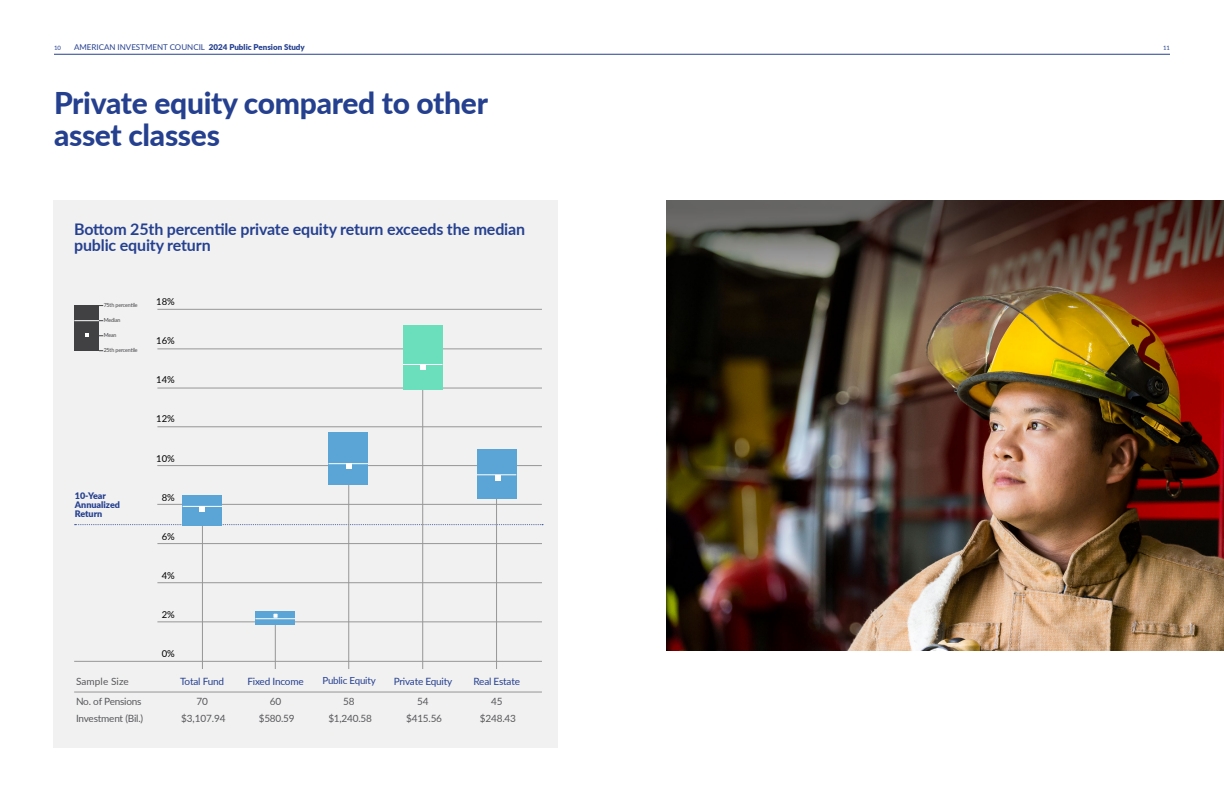
<style>
.page{position:relative;width:1224px;height:792px;background:#fff}
.page>*{position:absolute;margin:0;border:0;box-sizing:border-box;transform-origin:0 0}
.t1{font:800 30px/32px "Lato";letter-spacing:-.01em;color:#25408f}
.chart_headline{font:700 16px/16px "Lato";letter-spacing:-.01em;color:#25408f}
.t2{font:10px "Lato";letter-spacing:-.02em;color:#58595b}
.chart_categories{font:10px "Lato";letter-spacing:-.02em;color:#25408f}
.t3{font:10px "Lato";letter-spacing:.01em;color:#58595b}
.chart_categories-2{font:9.8px "Lato";letter-spacing:-.02em;color:#25408f}
.chart_numbers{font:9.5px "Lato";letter-spacing:.01em;color:#000}
.t4{font:900 9px/9px "Lato";color:#25408f}
.t5{font:8px "Lato";color:#25408f}
.t6{font:6px "Lato";color:#25408f}
.t7{font:5.6px "Lato";letter-spacing:-.02em;color:#414042;scale:.95 1}
.s1{font-weight:900}
</style>
<div class="page">
<div style="left:53px;top:200px;width:505px;height:548px;background:#f1f1f2"></div>
<img style="left:666px;top:200px;width:558px;height:451px">
<hr style="left:157px;top:622px;width:385px;height:1px;background:#969696">
<hr style="left:157px;top:583px;width:385px;height:1px;background:#969696">
<hr style="left:157px;top:543px;width:385px;height:1px;background:#969696">
<hr style="left:157px;top:504px;width:385px;height:1px;background:#969696">
<hr style="left:157px;top:465px;width:385px;height:1px;background:#969696">
<hr style="left:202px;top:524px;width:1px;height:145px;background:#969696">
<hr style="left:275px;top:618px;width:1px;height:51px;background:#969696">
<hr style="left:74px;top:661px;width:468px;height:1px;background:#969696">
<div style="left:256px;top:611px;width:39px;height:13px;background:#5aa5d6"></div>
<hr style="left:74px;top:692px;width:468px;height:1px;background:#969696">
<svg style="left:273px;top:613px;width:5px;height:5px"></svg>
<div style="left:74px;top:305px;width:25px;height:46px;background:#414042"></div>
<svg style="left:85px;top:333px;width:4px;height:3px"></svg>
<svg style="left:74px;top:320px;width:29px;height:2px"></svg>
<hr style="left:157px;top:427px;width:385px;height:1px;background:#969696">
<hr style="left:157px;top:388px;width:385px;height:1px;background:#969696">
<hr style="left:157px;top:349px;width:385px;height:1px;background:#969696">
<svg style="left:75px;top:524px;width:468px;height:1px"></svg>
<div style="left:183px;top:495px;width:39px;height:31px;background:#5aa5d6"></div>
<hr style="left:183px;top:506px;width:39px;height:1px;background:#fff">
<svg style="left:200px;top:507px;width:5px;height:5px"></svg>
<hr style="left:349px;top:472px;width:1px;height:197px;background:#969696">
<hr style="left:422px;top:390px;width:1px;height:279px;background:#969696">
<hr style="left:496px;top:499px;width:1px;height:170px;background:#969696">
<div style="left:328px;top:432px;width:40px;height:53px;background:#5aa5d6"></div>
<div style="left:477px;top:450px;width:39px;height:49px;background:#5aa5d6"></div>
<hr style="left:328px;top:463px;width:40px;height:1px;background:#fff">
<hr style="left:477px;top:474px;width:39px;height:1px;background:#fff">
<svg style="left:346px;top:464px;width:5px;height:5px"></svg>
<svg style="left:495px;top:475px;width:5px;height:5px"></svg>
<div style="left:403px;top:325px;width:40px;height:65px;background:#6bdebc"></div>
<hr style="left:403px;top:364px;width:39px;height:1px;background:#fff">
<svg style="left:421px;top:365px;width:5px;height:5px"></svg>
<hr style="left:157px;top:309px;width:385px;height:1px;background:#969696">
<hr style="left:255px;top:618px;width:40px;height:1px;background:#fff">
<hr style="left:54px;top:54px;width:1116px;height:1px;background:#25408f">
<p class="t6" style="left:54px;top:44px;width:8px">10</p>
<p class="t5" style="left:74px;top:42px;width:232px">AMERICAN INVESTMENT COUNCIL <span class="s1">2024 Public Pension Study</span></p>
<p class="t6" style="left:1163px;top:44px;width:8px">11</p>
<p class="t1" style="left:54px;top:86px;width:436px">Private equity compared to other asset classes</p>
<p class="chart_headline" style="left:74px;top:220px;width:453px">Bottom 25th percentile private equity return exceeds the median public equity return</p>
<p class="t7" style="left:104px;top:301px;width:37px">75th percentile</p>
<p class="t7" style="left:104px;top:316px;width:19px">Median</p>
<p class="t7" style="left:104px;top:331px;width:15px">Mean</p>
<p class="t7" style="left:104px;top:346px;width:37px">25th percentile</p>
<p class="t4" style="left:75px;top:491px;width:47px">10-Year<br>Annualized<br>Return</p>
<p class="t3" style="left:76px;top:674px;width:54px">Sample Size</p>
<p class="t2" style="left:76px;top:695px;width:67px">No. of Pensions</p>
<p class="t2" style="left:76px;top:711px;width:69px">Investment (Bil.)</p>
<p class="chart_numbers" style="left:156px;top:295px;width:20px">18%</p>
<p class="chart_numbers" style="left:156px;top:334px;width:20px">16%</p>
<p class="chart_numbers" style="left:156px;top:373px;width:20px">14%</p>
<p class="chart_numbers" style="left:156px;top:412px;width:20px">12%</p>
<p class="chart_numbers" style="left:156px;top:451px;width:20px">10%</p>
<p class="chart_numbers" style="left:162px;top:490px;width:15px">8%</p>
<p class="chart_numbers" style="left:162px;top:529px;width:15px">6%</p>
<p class="chart_numbers" style="left:162px;top:568px;width:15px">4%</p>
<p class="chart_numbers" style="left:162px;top:607px;width:15px">2%</p>
<p class="chart_numbers" style="left:162px;top:647px;width:15px">0%</p>
<p class="chart_categories" style="left:180px;top:674px;width:45px">Total Fund</p>
<p class="t2" style="left:196px;top:695px;width:13px">70</p>
<p class="t2" style="left:181px;top:711px;width:46px">$3,107.94</p>
<p class="chart_categories" style="left:247px;top:674px;width:58px">Fixed Income</p>
<p class="t2" style="left:270px;top:695px;width:13px">60</p>
<p class="t2" style="left:259px;top:711px;width:37px">$580.59</p>
<p class="chart_categories-2" style="left:322px;top:674px;width:55px">Public Equity</p>
<p class="t2" style="left:343px;top:694px;width:13px">58</p>
<p class="t2" style="left:328px;top:711px;width:45px">$1,240.58</p>
<p class="chart_categories" style="left:394px;top:674px;width:60px">Private Equity</p>
<p class="t2" style="left:417px;top:695px;width:13px">54</p>
<p class="t2" style="left:406px;top:711px;width:37px">$415.56</p>
<p class="chart_categories" style="left:474px;top:674px;width:48px">Real Estate</p>
<p class="t2" style="left:491px;top:695px;width:13px">45</p>
<p class="t2" style="left:480px;top:711px;width:37px">$248.43</p>
</div>
